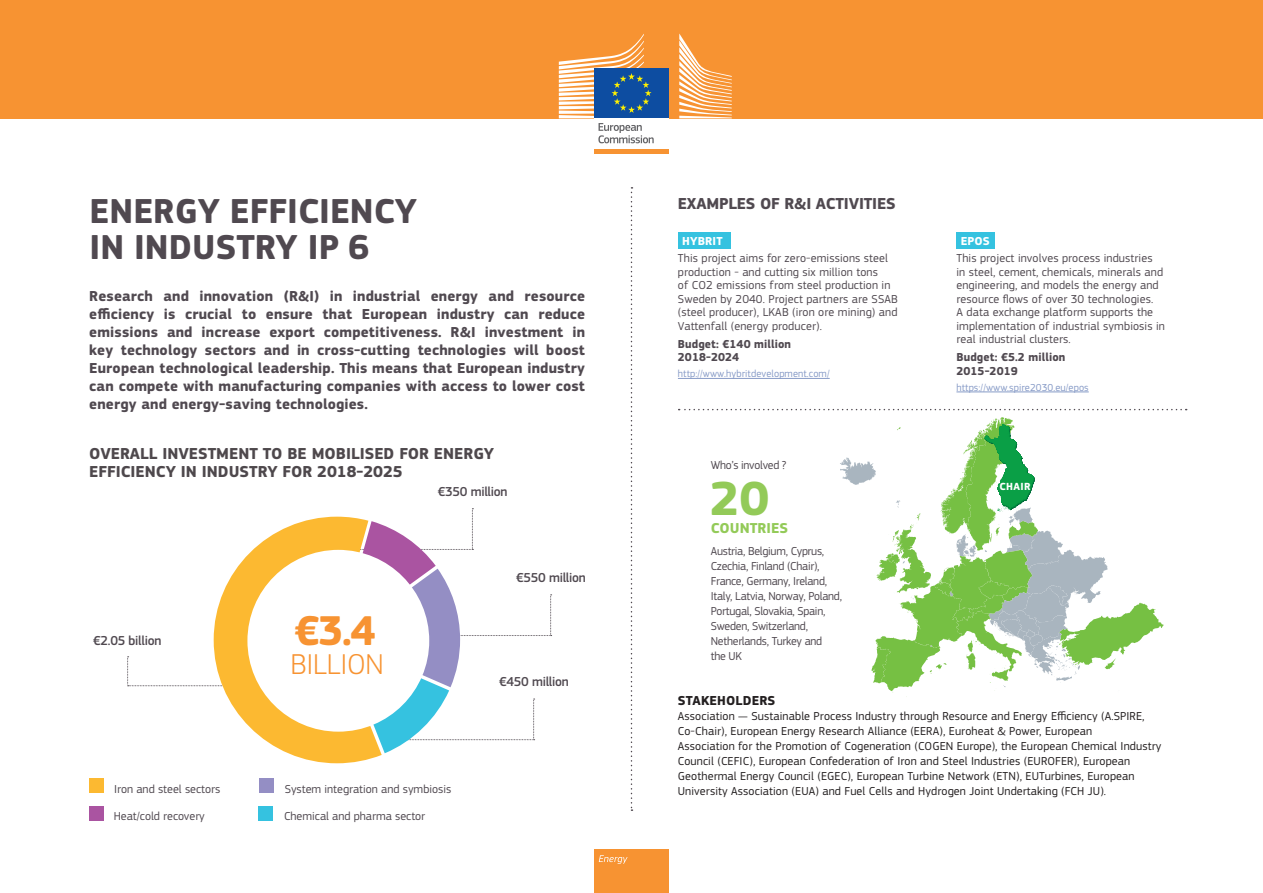
<style>
.page{position:relative;width:1263px;height:893px;background:#fff}
.page>*{position:absolute;margin:0;border:0;box-sizing:border-box;transform-origin:0 0}
.t1{font:700 49.8px "EC Square Sans Pro";color:#93ca58}
.Texte{font:700 43.35px "EC Square Sans Pro";color:#f79332}
.t2{font:700 36px/36px "EC Square Sans Pro";color:#504950}
.Texte-2{font:300 29.85px "EC Square Sans Pro";letter-spacing:-.01em;color:#f79332}
.t3{font:700 16.5px/18px "EC Square Sans Pro";color:#4e484c}
.t4{font:700 16.5px "EC Square Sans Pro";letter-spacing:-.01em;color:#504950}
.Texte-3{font:700 15px/18px "EC Square Sans Pro";letter-spacing:.01em;color:#504950;text-align:justify}
.t5{font:700 15px "EC Square Sans Pro";color:#93ca58}
.t6{font:500 13.5px "EC Square Sans Pro";letter-spacing:-.02em;color:#504950}
.Texte-4{font:700 13.5px "EC Square Sans Pro";letter-spacing:.01em;color:#231f20}
.Texte-5{font:12px "EC Square Sans Pro";letter-spacing:.01em;color:#231f20}
.Texte-6{font:12px/13.5px "EC Square Sans Pro";letter-spacing:.01em;color:#504950}
.Légende_graphique{font:12px/15px "EC Square Sans Pro";letter-spacing:-.02em;color:#504950}
.Légende_graphique-2{font:12px "EC Square Sans Pro";color:#504950}
.Texte-7{font:700 12px "EC Square Sans Pro";letter-spacing:.01em;color:#504950}
.Texte-8{font:700 12px "EC Square Sans Pro";letter-spacing:.01em;color:#fff}
.t7{font:700 10.8px "EC Square Sans Pro";letter-spacing:.035em;color:#fff}
.Texte-9{font:10.5px "EC Square Sans Pro";letter-spacing:.01em;color:#879bc7}
</style>
<div class="page">
<svg style="left:631px;top:187px;width:1px;height:624px"></svg>
<svg style="left:679px;top:409px;width:508px;height:1px"></svg>
<div style="left:678px;top:233px;width:52px;height:16px;background:#35c2e0"></div>
<div style="left:956px;top:233px;width:39px;height:16px;background:#35c2e0"></div>
<div style="left:89px;top:779px;width:15px;height:14px;background:#fcb931"></div>
<div style="left:89px;top:806px;width:14px;height:14px;background:#aa54a1"></div>
<div style="left:259px;top:778px;width:15px;height:15px;background:#948ec4"></div>
<div style="left:259px;top:806px;width:14px;height:14px;background:#35c2e0"></div>
<svg style="left:840px;top:417px;width:324px;height:280px"></svg>
<hr style="left:678px;top:378px;width:152px;height:1px;background:#879bc7">
<hr style="left:956px;top:392px;width:133px;height:1px;background:#879bc7">
<svg style="left:127px;top:508px;width:425px;height:255px"></svg>
<div style="left:247px;top:550px;width:182px;height:182px;background:#fff;border-radius:50%"></div>
<div style="left:0;top:0;width:1263px;height:118px;background:#f79332"></div>
<div style="left:594px;top:69px;width:75px;height:49px;background:#0d4da1"></div>
<hr style="left:594px;top:149px;width:75px;height:4px;background:#f79332">
<svg style="left:679px;top:33px;width:53px;height:85px"></svg>
<svg style="left:559px;top:34px;width:95px;height:109px"></svg>
<div style="left:594px;top:850px;width:75px;height:43px;background:#f79332"></div>
<svg style="left:599px;top:855px;width:29px;height:9px"></svg>
<p class="t2" style="left:90px;top:194px;width:329px">ENERGY EFFICIENCY<br>IN INDUSTRY IP 6</p>
<p class="Texte-3" style="left:89px;top:287px;width:497px">Research and innovation (R&amp;I) in industrial energy and resource efficiency is crucial to ensure that European industry can reduce emissions and increase export competitiveness. R&amp;I investment in key technology sectors and in cross-cutting technologies will boost European technological leadership. This means that European industry can compete with manufacturing companies with access to lower cost energy and energy-saving technologies.</p>
<p class="t3" style="left:89px;top:445px;width:407px">OVERALL INVESTMENT TO BE MOBILISED FOR ENERGY<br>EFFICIENCY IN INDUSTRY FOR 2018-2025</p>
<p class="t6" style="left:93px;top:632px;width:70px">€2.05 billion</p>
<p class="Légende_graphique-2" style="left:114px;top:782px;width:108px">Iron and steel sectors</p>
<p class="Légende_graphique-2" style="left:114px;top:809px;width:93px">Heat/cold recovery</p>
<p class="Texte" style="left:294px;top:604px;width:83px">€3.4</p>
<p class="Texte-2" style="left:290px;top:646px;width:95px">BILLION</p>
<p class="t6" style="left:438px;top:484px;width:71px">€350 million</p>
<p class="t6" style="left:516px;top:570px;width:71px">€550 million</p>
<p class="t6" style="left:499px;top:674px;width:71px">€450 million</p>
<p class="Légende_graphique-2" style="left:285px;top:782px;width:168px">System integration and symbiosis</p>
<p class="Légende_graphique-2" style="left:284px;top:809px;width:143px">Chemical and pharma sector</p>
<p class="t4" style="left:678px;top:194px;width:219px">EXAMPLES OF R&amp;I ACTIVITIES</p>
<p class="Texte-8" style="left:682px;top:233px;width:42px">HYBRIT</p>
<p class="Texte-6" style="left:678px;top:252px;width:221px">This project aims for zero-emissions steel production - and cutting six million tons<br>of CO2 emissions from steel production in Sweden by 2040. Project partners are SSAB (steel producer), LKAB (iron ore mining) and Vattenfall (energy producer).</p>
<p class="Texte-7" style="left:678px;top:336px;width:115px">Budget: €140 million</p>
<p class="Texte-7" style="left:678px;top:350px;width:63px">2018-2024</p>
<p class="Texte-9" style="left:678px;top:368px;width:153px">http://www.hybritdevelopment.com/</p>
<p class="Légende_graphique" style="left:711px;top:458px;width:77px">Who’s involved ?</p>
<p class="t1" style="left:710px;top:469px;width:61px">20</p>
<p class="t5" style="left:711px;top:519px;width:79px">COUNTRIES</p>
<p class="Légende_graphique" style="left:711px;top:543px;width:133px">Austria, Belgium, Cyprus,<br>Czechia, Finland (Chair),<br>France, Germany, Ireland,<br>Italy, Latvia, Norway, Poland,<br>Portugal, Slovakia, Spain,<br>Sweden, Switzerland,<br>Netherlands, Turkey and<br>the UK</p>
<p class="Texte-8" style="left:961px;top:233px;width:31px">EPOS</p>
<p class="Texte-6" style="left:956px;top:252px;width:210px">This project involves process industries<br>in steel, cement, chemicals, minerals and engineering, and models the energy and resource flows of over 30 technologies.<br>A data exchange platform supports the implementation of industrial symbiosis in real industrial clusters.</p>
<p class="Texte-7" style="left:956px;top:350px;width:110px">Budget: €5.2 million</p>
<p class="Texte-7" style="left:956px;top:363px;width:63px">2015-2019</p>
<p class="Texte-9" style="left:956px;top:381px;width:134px">https://www.spire2030.eu/epos</p>
<p class="t7" style="left:999px;top:480px;width:33px">CHAIR</p>
<p class="Texte-4" style="left:678px;top:693px;width:99px">STAKEHOLDERS</p>
<p class="Texte-5" style="left:678px;top:709px;width:468px">Association — Sustainable Process Industry through Resource and Energy Efficiency (A.SPIRE,</p>
<p class="Texte-5" style="left:678px;top:724px;width:416px">Co-Chair), European Energy Research Alliance (EERA), Euroheat &amp; Power, European</p>
<p class="Texte-5" style="left:678px;top:739px;width:485px">Association for the Promotion of Cogeneration (COGEN Europe), the European Chemical Industry</p>
<p class="Texte-5" style="left:678px;top:754px;width:454px">Council (CEFIC), European Confederation of Iron and Steel Industries (EUROFER), European</p>
<p class="Texte-5" style="left:678px;top:769px;width:458px">Geothermal Energy Council (EGEC), European Turbine Network (ETN), EUTurbines, European</p>
<p class="Texte-5" style="left:678px;top:784px;width:430px">University Association (EUA) and Fuel Cells and Hydrogen Joint Undertaking (FCH JU).</p>
</div>
